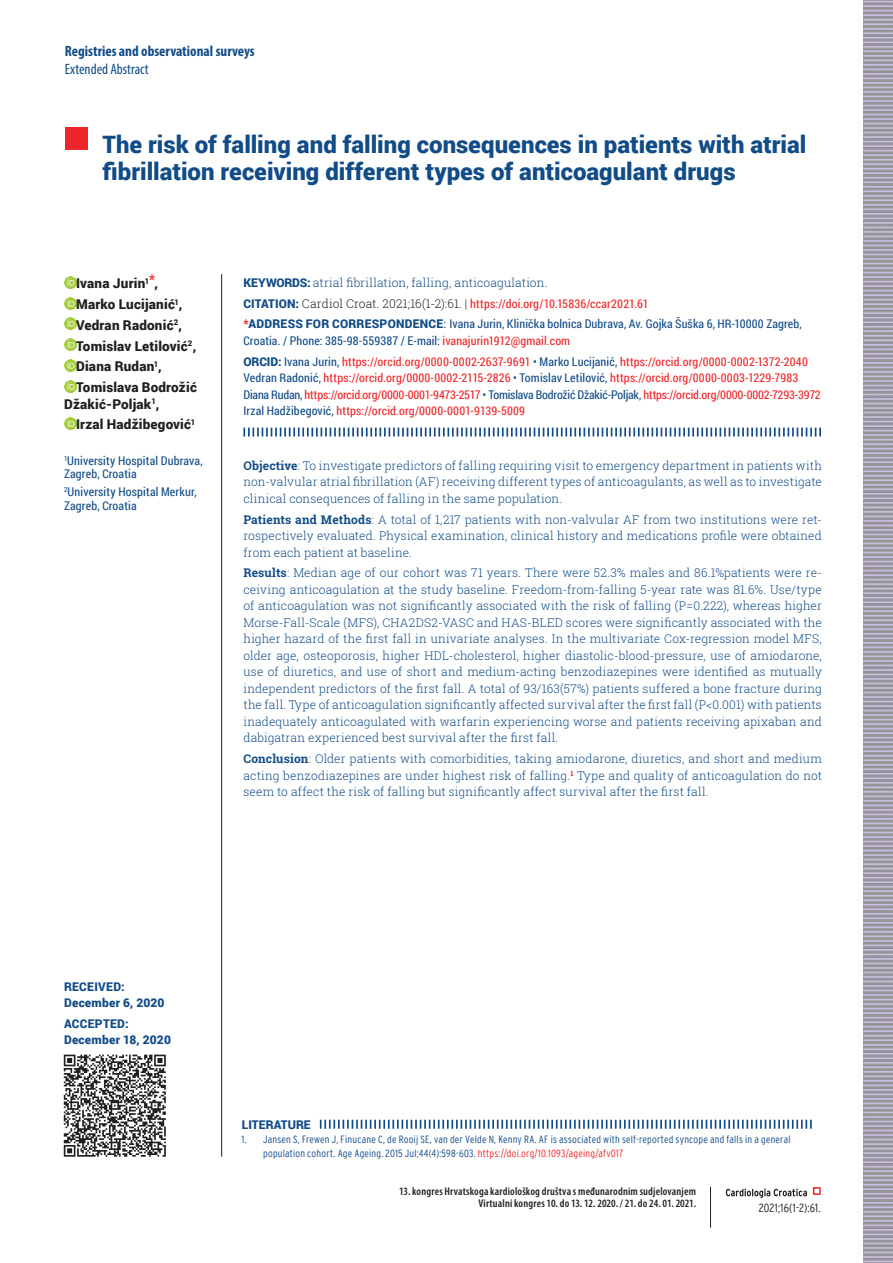
<style>
.page{position:relative;width:893px;height:1263px;background:#fff}
.page>*{position:absolute;margin:0;border:0;box-sizing:border-box;transform-origin:0 0}
.t1{font:900 24px/27px "Roboto";color:#124c87}
.t2{font:700 condensed 15px "Myriad Pro";color:#124c87}
.t3{font:condensed 15px "Myriad Pro";color:#124c87}
.t4{font:900 13.5px/20.7px "Roboto";letter-spacing:.015em;color:#231f20}
.t5{font:300 12px/16.5px "Roboto Slab";letter-spacing:.01em;color:#124c87;text-align:justify}
.t6{font:12px/16.5px "Roboto Condensed";letter-spacing:.01em;color:#ee2629}
.t7{font:12px/13.5px "Roboto Condensed";letter-spacing:.01em;color:#124c87}
.t8{font:900 12px/16.5px "Roboto";letter-spacing:.01em;color:#124c87;text-align:center}
.t9{font:300 condensed 12px "Interstate";letter-spacing:.015em;color:#231f20}
.t10{font:600 condensed 11.25px/12px "Myriad Pro";letter-spacing:.015em;color:#231f20;text-align:right}
.t11{font:300 condensed 10.5px/13.5px "Interstate";letter-spacing:.02em;color:#124c87}
.s1{font-family:"Roboto";font-weight:900}
.s2{font-family:"Roboto";font-weight:900;color:#124c87}
.s3{font-family:"Roboto Slab";font-weight:300;color:#231f20}
.s4{color:#ee2629}
.s5{font-family:"Roboto"}
.s6{color:#124c87}
.s7{font-weight:700}
</style>
<div class="page">
<svg style="left:726px;top:1188px;width:81px;height:10px"></svg>
<div style="left:813px;top:1187px;width:8px;height:8px;border:2px solid #ee2629"></div>
<hr style="left:710px;top:1187px;width:1px;height:40px;background:#231f20">
<svg style="left:863px;top:0;width:30px;height:1263px;background:#a7a3b1"></svg>
<div style="left:65px;top:128px;width:22px;height:22px;background:#ee2629"></div>
<svg style="left:64px;top:276px;width:12px;height:12px"></svg>
<svg style="left:64px;top:297px;width:12px;height:12px"></svg>
<svg style="left:64px;top:318px;width:12px;height:12px"></svg>
<svg style="left:64px;top:339px;width:12px;height:12px"></svg>
<svg style="left:64px;top:359px;width:12px;height:12px"></svg>
<svg style="left:64px;top:380px;width:12px;height:12px"></svg>
<svg style="left:64px;top:417px;width:12px;height:12px"></svg>
<hr style="left:221px;top:274px;width:1px;height:883px;background:#231f20">
<svg style="left:243px;top:428px;width:578px;height:9px"></svg>
<svg style="left:320px;top:1120px;width:492px;height:9px"></svg>
<svg style="left:64px;top:1054px;width:102px;height:103px"></svg>
<p class="t2" style="left:65px;top:42px;width:191px">Registries and observational surveys</p>
<p class="t3" style="left:65px;top:60px;width:85px">Extended Abstract</p>
<h1 class="t1" style="left:102px;top:130px;width:705px">The risk of falling and falling consequences in patients with atrial fibrillation receiving different types of anticoagulant drugs</h1>
<p class="t4" style="left:76px;top:273px;width:122px">Ivana Jurin<sup>1</sup><sup>*</sup>,<br>Marko Lucijanić<sup>1</sup>,<br>Vedran Radonić<sup>2</sup>,<br>Tomislav Letilović<sup>2</sup>,<br>Diana Rudan<sup>1</sup>,<br>Tomislava Bodrožić</p>
<p class="t4" style="left:76px;top:393px;width:121px;text-indent:-12px">Džakić-Poljak<sup>1</sup>,<br>Irzal Hadžibegović<sup>1</sup></p>
<p class="t7" style="left:64px;top:453px;width:140px"><sup>1</sup>University Hospital Dubrava,<br>Zagreb, Croatia</p>
<p class="t7" style="left:64px;top:485px;width:134px"><sup>2</sup>University Hospital Merkur,<br>Zagreb, Croatia</p>
<p class="t5" style="left:243px;top:274px;width:305px"><span class="s1">KEYWORDS:</span> atrial fibrillation, falling, anticoagulation.</p>
<p class="t6" style="left:243px;top:295px;width:407px"><span class="s2">CITATION:</span> <span class="s3">Cardiol Croat. 2021;16(1-2):61. |</span> https://doi.org/10.15836/ccar2021.61</p>
<p class="t8" style="left:243px;top:315px;width:22px"><span class="s4">*</span>Addr</p>
<p class="t7" style="left:243px;top:315px;width:560px;line-height:16.5px;text-indent:37px"><span class="s1">ess for correspondence</span><span class="s5">:</span> Ivana Jurin, Klinička bolnica Dubrava, Av. Gojka Šuška 6, HR-10000 Zagreb,<br>Croatia. / Phone: 385-98-559387 / E-mail: <span class="s4">ivanajurin1912@gmail.com</span></p>
<p class="t6" style="left:243px;top:353px;width:579px"><span class="s2">ORCID:</span> <span class="s6">Ivana Jurin,</span> https://orcid.org/0000-0002-2637-9691 <span class="s6">• Marko Lucijanić,</span> https://orcid.org/0000-0002-1372-2040<br><span class="s6">Vedran Radonić,</span> https://orcid.org/0000-0002-2115-2826 <span class="s6">• Tomislav Letilović,</span> https://orcid.org/0000-0003-1229-7983<br><span class="s6">Diana Rudan,</span> https://orcid.org/0000-0001-9473-2517 <span class="s6">• Tomislava Bodrožić Džakić-Poljak,</span> https://orcid.org/0000-0002-7293-3972<br><span class="s6">Irzal Hadžibegović,</span> https://orcid.org/0000-0001-9139-5009</p>
<p class="t5" style="left:243px;top:457px;width:580px"><span class="s7">Objective</span>: To investigate predictors of falling requiring visit to emergency department in patients with non-valvular atrial fibrillation (AF) receiving different types of anticoagulants, as well as to investigate clinical consequences of falling in the same population.</p>
<p class="t5" style="left:243px;top:511px;width:580px"><span class="s7">Patients and Methods</span>: A total of 1,217 patients with non-valvular AF from two institutions were ret&shy;rospectively evaluated. Physical examination, clinical history and medications profile were obtained from each patient at baseline.</p>
<p class="t5" style="left:243px;top:564px;width:580px"><span class="s7">Results</span>: Median age of our cohort was 71 years. There were 52.3% males and 86.1%patients were re&shy;ceiving anticoagulation at the study baseline. Freedom-from-falling 5-year rate was 81.6%. Use/type of anticoagulation was not significantly associated with the risk of falling (P=0.222), whereas higher Morse-Fall-Scale (MFS), CHA2DS2-VASC and HAS-BLED scores were significantly associated with the higher hazard of the first fall in univariate analyses. In the multivariate Cox-regression model MFS, older age, osteoporosis, higher HDL-cholesterol, higher diastolic-blood-pressure, use of amiodarone, use of diuretics, and use of short and medium-acting benzodiazepines were identified as mutually independent predictors of the first fall. A total of 93/163(57%) patients suffered a bone fracture during the fall. Type of anticoagulation significantly affected survival after the first fall (P&lt;0.001) with patients inadequately anticoagulated with warfarin experiencing worse and patients receiving apixaban and dabigatran experienced best survival after the first fall.</p>
<p class="t5" style="left:243px;top:750px;width:580px"><span class="s7">Conclusion</span>: Older patients with comorbidities, taking amiodarone, diuretics, and short and medium acting benzodiazepines are under highest risk of falling.<sup>1</sup> Type and quality of anticoagulation do not seem to affect the risk of falling but significantly affect survival after the first fall.</p>
<p class="t8" style="left:64px;top:978px;width:16px">Recei</p>
<p class="t8" style="left:64px;top:978px;width:102px">ved:<br>December 6, 2020</p>
<p class="t8" style="left:64px;top:1015px;width:108px;text-align:left">Accepted:<br>December 18, 2020</p>
<p class="t8" style="left:242px;top:1116px;width:70px">LITERATURE</p>
<p class="t11" style="left:263px;top:1132px;width:529px;text-indent:-21px">1. Jansen S, Frewen J, Finucane C, de Rooij SE, van der Velde N, Kenny RA. AF is associated with self-reported syncope and falls in a general population cohort. Age Ageing. 2015 Jul;44(4):598-603. <span class="s4">https://doi.org/10.1093/ageing/afv017</span></p>
<p class="t10" style="left:399px;top:1185px;width:298px">13. kongres Hrvatskoga kardiološkog društva s međunarodnim sudjelovanjem<br>Virtualni kongres 10. do 13. 12. 2020. / 21. do 24. 01. 2021.</p>
<p class="t9" style="left:759px;top:1201px;width:63px">2021;16(1-2):61.</p>
</div>
